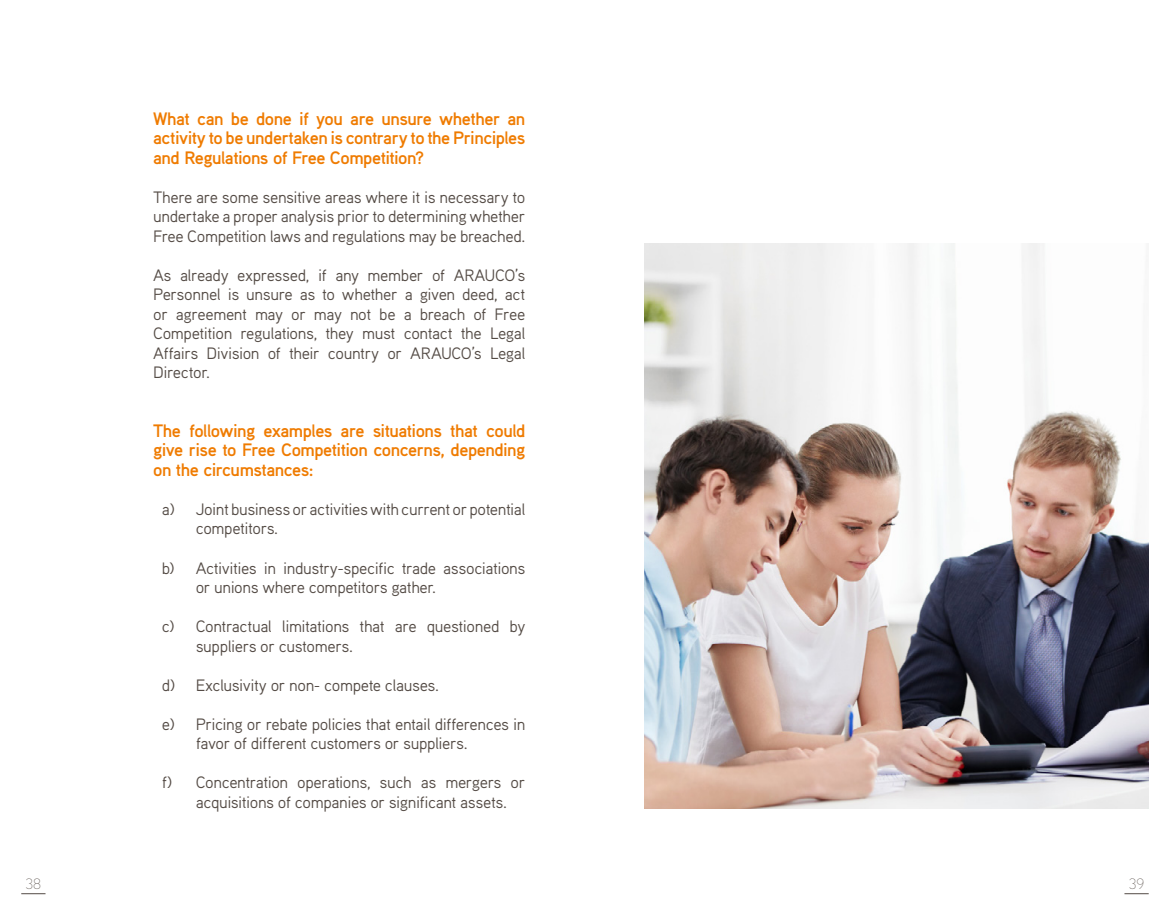
<style>
.page{position:relative;width:1170px;height:915px;background:#fff}
.page>*{position:absolute;margin:0;border:0;box-sizing:border-box;transform-origin:0 0}
.t1{font:700 18px/19.5px "Aaux Pro OT";letter-spacing:-.03em;color:#ef7b00;text-align:justify}
.t2{font:16.5px/19.5px "Aaux Pro OT";letter-spacing:-.03em;color:#544b45}
.t3{font:100 15px "Aaux Pro OT";color:#544b45}
</style>
<div class="page">
<svg style="left:21px;top:893px;width:24px;height:1px"></svg>
<svg style="left:1124px;top:893px;width:24px;height:1px"></svg>
<img style="left:644px;top:244px;width:504px;height:564px">
<p class="t1" style="left:153px;top:108px;width:374px">What can be done if you are unsure whether an activity to be undertaken is contrary to the Principles and Regulations of Free Competition?</p>
<p class="t2" style="left:153px;top:187px;width:374px;text-align:justify">There are some sensitive areas where it is necessary to undertake a proper analysis prior to determining whether Free Competition laws and regulations may be breached.</p>
<p class="t2" style="left:153px;top:265px;width:374px;text-align:justify">As already expressed, if any member of ARAUCO’s Personnel is unsure as to whether a given deed, act or agreement may or may not be a breach of Free Competition regulations, they must contact the Legal Affairs Division of their country or ARAUCO’s Legal Director.</p>
<p class="t1" style="left:153px;top:420px;width:374px">The following examples are situations that could give rise to Free Competition concerns, depending on the circumstances:</p>
<p class="t2" style="left:196px;top:499px;width:331px;text-indent:-34px">a) Joint business or activities with current or potential competitors.</p>
<p class="t2" style="left:196px;top:557px;width:331px;text-indent:-34px">b) Activities in industry-specific trade associations or unions where competitors gather.</p>
<p class="t2" style="left:196px;top:616px;width:331px;text-indent:-34px">c) Contractual limitations that are questioned by suppliers or customers.</p>
<p class="t2" style="left:162px;top:674px;width:279px">d) Exclusivity or non- compete clauses.</p>
<p class="t2" style="left:196px;top:713px;width:331px;text-indent:-34px">e) Pricing or rebate policies that entail differences in favor of different customers or suppliers.</p>
<p class="t2" style="left:196px;top:772px;width:331px;text-indent:-34px">f) Concentration operations, such as mergers or acquisitions of companies or significant assets.</p>
<p class="t3" style="left:26px;top:874px;width:17px">38</p>
<p class="t3" style="left:1128px;top:874px;width:17px">39</p>
</div>
